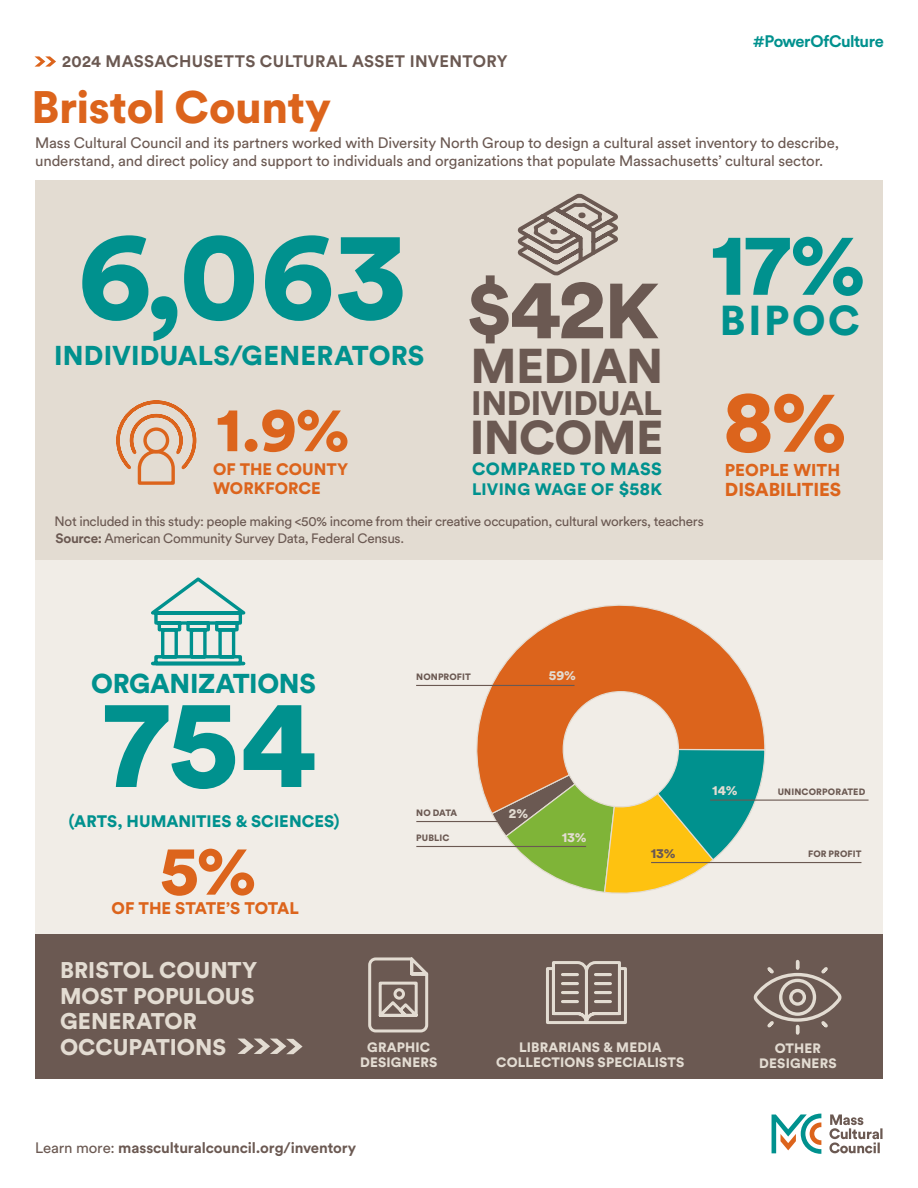
<style>
.page{position:relative;width:918px;height:1188px;background:#fff}
.page>*{position:absolute;margin:0;border:0;box-sizing:border-box;transform-origin:0 0}
.t1{font:900 126px "Circular Std";letter-spacing:.01em;color:#00918e}
.t2{font:900 87.75px "Circular Std";color:#00918e}
.t3{font:900 87.75px "Circular Std";color:#dc641c}
.t4{font:900 77.1px "Circular Std";color:#6b5952}
.t5{font:900 69.6px "Circular Std";color:#dc641c}
.t6{font:900 62.7px "Circular Std";color:#dc641c}
.t7{font:900 48.3px "Circular Std";letter-spacing:-.015em;color:#6b5952}
.t8{font:900 46.95px "Circular Std";letter-spacing:-.015em;color:#6b5952}
.t9{font:900 45px "Circular Std";letter-spacing:-.01em;color:#dc641c}
.t10{font:900 41.4px "Circular Std";letter-spacing:.065em;color:#00918e}
.t11{font:900 33.6px "Circular Std";letter-spacing:-.015em;color:#6b5952}
.t12{font:900 27px "Circular Std";color:#00918e}
.t13{font:900 22.5px/25.5px "Circular Std";color:#e3dcd2}
.t14{font:900 18.6px "Circular Std";color:#dc641c}
.t15{font:900 17.4px "Circular Std";letter-spacing:.015em;color:#00918e}
.t16{font:900 16.95px "Circular Std";color:#dc641c}
.t17{font:900 16.65px "Circular Std";letter-spacing:-.01em;color:#dc641c}
.t18{font:900 16.5px "Circular Std";letter-spacing:.005em;color:#00918e}
.t19{font:700 16.5px "Circular Std";letter-spacing:.02em;color:#6b5952}
.t20{font:900 16.5px/19.5px "Circular Std";letter-spacing:.005em;color:#dc641c}
.t21{font:700 16.5px "Circular Std";letter-spacing:-.04em;color:#00918e}
.t22{font:15px/18px "Circular Std";letter-spacing:-.01em;color:#6b5952}
.t23{font:700 15px "Circular Std";letter-spacing:-.01em;color:#6b5952}
.t24{font:13.5px "Circular Std";letter-spacing:-.025em;color:#6b5952}
.t25{font:900 13.5px/15px "Circular Std";letter-spacing:.015em;color:#e3dcd2;text-align:center}
.t26{font:900 13.5px "Circular Std";color:#6b5952}
.t27{font:900 9.15px "Circular Std";letter-spacing:.015em;color:#6b5952}
.s1{font-size:84.75px}
.s2{font-size:17.85px}
.s3{font-weight:700}
.s4{font-weight:400}
</style>
<div class="page">
<div style="left:35px;top:536px;width:848px;height:508px;background:#f1ede7"></div>
<svg style="left:829px;top:1114px;width:54px;height:39px"></svg>
<svg style="left:772px;top:1114px;width:49px;height:40px"></svg>
<svg style="left:34px;top:56px;width:22px;height:11px"></svg>
<div style="left:35px;top:180px;width:848px;height:379px;background:#e3dcd2"></div>
<div style="left:35px;top:934px;width:848px;height:145px;background:#6b5952"></div>
<svg style="left:116px;top:400px;width:81px;height:85px"></svg>
<svg style="left:517px;top:193px;width:101px;height:83px"></svg>
<svg style="left:237px;top:1039px;width:66px;height:15px"></svg>
<svg style="left:151px;top:577px;width:95px;height:89px"></svg>
<svg style="left:368px;top:957px;width:61px;height:76px"></svg>
<svg style="left:766px;top:959px;width:76px;height:76px"></svg>
<svg style="left:456px;top:605px;width:310px;height:420px"></svg>
<hr style="left:416px;top:685px;width:159px;height:1px;background:#6b5952">
<hr style="left:710px;top:800px;width:159px;height:1px;background:#6b5952">
<hr style="left:651px;top:862px;width:210px;height:1px;background:#6b5952">
<hr style="left:416px;top:821px;width:103px;height:1px;background:#6b5952">
<hr style="left:416px;top:846px;width:170px;height:1px;background:#6b5952">
<p class="t19" style="left:62px;top:51px;width:447px">2024 MASSACHUSETTS CULTURAL ASSET INVENTORY</p>
<p class="t9" style="left:32px;top:77px;width:301px">Bristol County</p>
<p class="t21" style="left:753px;top:31px;width:133px">#PowerOfCulture</p>
<p class="t22" style="left:35px;top:134px;width:805px">Mass Cultural Council and its partners worked with Diversity North Group to design a cultural asset inventory to describe, understand, and direct policy and support to individuals and organizations that populate Massachusetts’ cultural sector.</p>
<p class="t1" style="left:78px;top:191px;width:330px">6,063</p>
<p class="t12" style="left:54px;top:337px;width:372px">INDIVIDUALS/GENERATORS</p>
<p class="t6" style="left:216px;top:387px;width:136px">1.9%</p>
<p class="t20" style="left:213px;top:459px;width:137px">OF THE COUNTY<br>WORKFORCE</p>
<p class="t4" style="left:466px;top:258px;width:194px">$<span class="s1">42</span>K</p>
<p class="t7" style="left:471px;top:334px;width:194px">MEDIAN</p>
<p class="t11" style="left:471px;top:380px;width:192px">INDIVIDUAL</p>
<p class="t8" style="left:470px;top:406px;width:195px">INCOME</p>
<p class="t15" style="left:472px;top:458px;width:191px">COMPARED TO MASS</p>
<p class="t18" style="left:472px;top:479px;width:192px">LIVING WAGE OF <span class="s2">$58</span>K</p>
<p class="t24" style="left:55px;top:513px;width:651px">Not included in this study: people making &lt;50% income from their creative occupation, cultural workers, teachers</p>
<p class="t24" style="left:55px;top:531px;width:350px"><span class="s3">Source:</span> American Community Survey Data, Federal Census.</p>
<p class="t2" style="left:710px;top:206px;width:158px">17%</p>
<p class="t10" style="left:720px;top:293px;width:142px">BIPOC</p>
<p class="t3" style="left:723px;top:362px;width:126px">8%</p>
<p class="t16" style="left:725px;top:459px;width:117px">PEOPLE WITH</p>
<p class="t14" style="left:725px;top:477px;width:118px">DISABILITIES</p>
<p class="t12" style="left:91px;top:666px;width:226px">ORGANIZATIONS</p>
<p class="t1" style="left:104px;top:659px;width:213px">754</p>
<p class="t18" style="left:69px;top:810px;width:272px">(ARTS, HUMANITIES &amp; SCIENCES)</p>
<p class="t5" style="left:160px;top:824px;width:98px">5%</p>
<p class="t17" style="left:112px;top:897px;width:189px">OF THE STATE’S TOTAL</p>
<p class="t27" style="left:416px;top:671px;width:56px">NONPROFIT</p>
<p class="t25" style="left:549px;top:667px;width:29px">59%</p>
<p class="t27" style="left:416px;top:807px;width:43px">NO DATA</p>
<p class="t27" style="left:416px;top:832px;width:35px">PUBLIC</p>
<p class="t25" style="left:509px;top:806px;width:21px">2%</p>
<p class="t25" style="left:562px;top:829px;width:26px">13%</p>
<p class="t26" style="left:651px;top:845px;width:26px">13%</p>
<p class="t25" style="left:712px;top:782px;width:27px">14%</p>
<p class="t27" style="left:778px;top:785px;width:89px">UNINCORPORATED</p>
<p class="t27" style="left:808px;top:848px;width:55px">FOR PROFIT</p>
<p class="t13" style="left:60px;top:957px;width:199px">BRISTOL COUNTY<br>MOST POPULOUS<br>GENERATOR<br>OCCUPATIONS</p>
<p class="t25" style="left:360px;top:1039px;width:79px">GRAPHIC<br>DESIGNERS</p>
<p class="t25" style="left:759px;top:1041px;width:79px">OTHER<br>DESIGNERS</p>
<p class="t25" style="left:496px;top:1040px;width:190px">LIBRARIANS &amp; MEDIA<br>COLLECTIONS SPECIALISTS</p>
<p class="t23" style="left:35px;top:1138px;width:323px"><span class="s4">Learn more:</span> massculturalcouncil.org/inventory</p>
</div>
